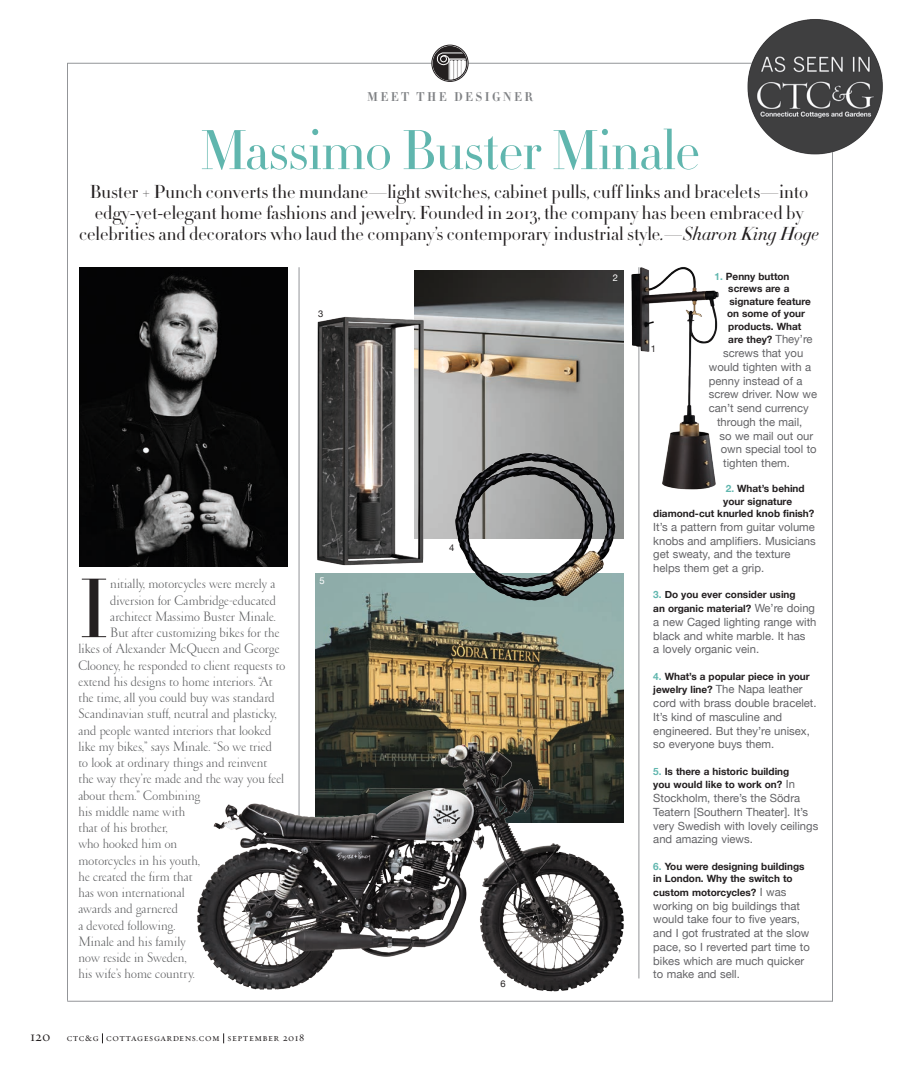
<style>
.page{position:relative;width:900px;height:1080px;background:#fff}
.page>*{position:absolute;margin:0;border:0;box-sizing:border-box;transform-origin:0 0}
.Intro_paragraph_w_dr{font:300 82.5px "HTF Didot L24";color:#231f20}
.Heading{font:300 55px "HTF Didot L24";letter-spacing:-.015em;color:#60b6ae}
.Deck{font:300 18.5px/21px "HTF Didot L24";color:#231f20;text-align:center}
.Intro_paragraph_w_dr-2{font:300 13.75px "Garamond";letter-spacing:.01em;color:#57585a}
.t1{font:13.75px "Requiem Text HTF Roman";color:#231f20}
.Slug{font:700 12.5px "HTF Didot B06";letter-spacing:.2em;color:#808285}
.t2{font:11.25px/13.8px "Helvetica Neue";color:#636366}
.t3{font:700 10px/12.5px "Helvetica Neue";color:#231f20}
.t4{font:10px "Requiem Text HTF Small Caps";letter-spacing:.05em;color:#231f20}
.t5{font:9.38px "Helvetica Neue";color:#231f20}
.number{font:9.38px "Helvetica Neue";color:#fff}
.s1{font-family:"HTF Didot B24";font-weight:700;font-size:20px}
.s2{font-style:italic}
.s3{color:#60b6ae}
.s4{font-weight:400;font-size:11.25px;color:#636366}
.s5{font-weight:700;font-size:10px;color:#231f20}
</style>
<div class="page">
<img style="left:415px;top:270px;width:194px;height:174px">
<img style="left:316px;top:587px;width:307px;height:147px">
<hr style="left:67px;top:63px;width:1px;height:938px;background:#939598">
<hr style="left:67px;top:63px;width:766px;height:1px;background:#939598">
<hr style="left:832px;top:63px;width:1px;height:939px;background:#939598">
<hr style="left:299px;top:267px;width:1px;height:718px;background:#939598">
<hr style="left:67px;top:1001px;width:766px;height:1px;background:#939598">
<div style="left:432px;top:45px;width:36px;height:37px;border:1px solid #231f20;border-radius:50%"></div>
<svg style="left:433px;top:47px;width:34px;height:33px"></svg>
<div style="left:433px;top:46px;width:34px;height:34px;border:1px solid #231f20;border-radius:50%"></div>
<hr style="left:639px;top:267px;width:1px;height:711px;background:#939598">
<img style="left:180px;top:734px;width:450px;height:268px">
<img style="left:315px;top:297px;width:135px;height:290px">
<img style="left:447px;top:444px;width:177px;height:166px">
<img style="left:609px;top:267px;width:110px;height:226px">
<img style="left:79px;top:267px;width:208px;height:299px">
<img style="left:743px;top:19px;width:140px;height:136px">
<p class="Slug" style="left:367px;top:87px;width:167px">MEET THE DESIGNER</p>
<p class="Heading" style="left:200px;top:111px;width:502px">Massimo Buster Minale</p>
<p class="Deck" style="left:79px;top:181px;width:742px">Buster <span class="s1">+</span> Punch converts the mundane—light switches, cabinet pulls, cuff links and bracelets—into edgy-yet-elegant home fashions and jewelry. Founded in 2013, the company has been embraced by celebrities and decorators who laud the company’s contemporary industrial style<span class="s2">.—Sharon King Hoge</span></p>
<p class="t5" style="left:318px;top:306px;width:7px">3</p>
<p class="Intro_paragraph_w_dr" style="left:78px;top:550px;width:33px">I</p>
<p class="Intro_paragraph_w_dr-2" style="left:110px;top:577px;width:167px">nitially, motorcycles were merely a</p>
<p class="Intro_paragraph_w_dr-2" style="left:110px;top:593px;width:167px">diversion for Cambridge-educated</p>
<p class="Intro_paragraph_w_dr-2" style="left:110px;top:609px;width:167px">architect Massimo Buster Minale.</p>
<p class="Intro_paragraph_w_dr-2" style="left:110px;top:626px;width:171px">But after customizing bikes for the</p>
<p class="Intro_paragraph_w_dr-2" style="left:78px;top:642px;width:202px">likes of Alexander McQueen and George</p>
<p class="Intro_paragraph_w_dr-2" style="left:78px;top:658px;width:209px">Clooney, he responded to client requests to</p>
<p class="Intro_paragraph_w_dr-2" style="left:78px;top:674px;width:196px">extend his designs to home interiors. “At</p>
<p class="Intro_paragraph_w_dr-2" style="left:78px;top:691px;width:198px">the time, all you could buy was standard</p>
<p class="Intro_paragraph_w_dr-2" style="left:78px;top:707px;width:200px">Scandinavian stuff, neutral and plasticky,</p>
<p class="Intro_paragraph_w_dr-2" style="left:78px;top:723px;width:194px">and people wanted interiors that looked</p>
<p class="Intro_paragraph_w_dr-2" style="left:78px;top:739px;width:195px">like my bikes,” says Minale. “So we tried</p>
<p class="Intro_paragraph_w_dr-2" style="left:78px;top:756px;width:190px">to look at ordinary things and reinvent</p>
<p class="Intro_paragraph_w_dr-2" style="left:78px;top:772px;width:207px">the way they’re made and the way you feel</p>
<p class="Intro_paragraph_w_dr-2" style="left:78px;top:788px;width:123px">about them.” Combining</p>
<p class="Intro_paragraph_w_dr-2" style="left:78px;top:804px;width:108px">his middle name with</p>
<p class="Intro_paragraph_w_dr-2" style="left:78px;top:821px;width:91px">that of his brother,</p>
<p class="Intro_paragraph_w_dr-2" style="left:78px;top:837px;width:100px">who hooked him on</p>
<p class="Intro_paragraph_w_dr-2" style="left:78px;top:853px;width:123px">motorcycles in his youth,</p>
<p class="Intro_paragraph_w_dr-2" style="left:78px;top:869px;width:116px">he created the firm that</p>
<p class="Intro_paragraph_w_dr-2" style="left:78px;top:886px;width:108px">has won international</p>
<p class="Intro_paragraph_w_dr-2" style="left:78px;top:902px;width:101px">awards and garnered</p>
<p class="Intro_paragraph_w_dr-2" style="left:78px;top:918px;width:98px">a devoted following.</p>
<p class="Intro_paragraph_w_dr-2" style="left:78px;top:934px;width:109px">Minale and his family</p>
<p class="Intro_paragraph_w_dr-2" style="left:78px;top:951px;width:110px">now reside in Sweden,</p>
<p class="Intro_paragraph_w_dr-2" style="left:78px;top:967px;width:118px">his wife’s home country.</p>
<p class="number" style="left:320px;top:573px;width:7px">5</p>
<p class="t1" style="left:30px;top:1028px;width:22px">120</p>
<p class="t4" style="left:67px;top:1032px;width:239px">ctc&amp;g cottagesgardens.com september 2018</p>
<p class="t5" style="left:449px;top:539px;width:7px">4</p>
<p class="t5" style="left:501px;top:975px;width:7px">6</p>
<p class="number" style="left:613px;top:270px;width:7px">2</p>
<p class="t3" style="left:727px;top:269px;width:85px;text-indent:-12px"><span class="s3">1.</span> Penny button screws are a signature feature on some of your products. What</p>
<p class="t3" style="left:728px;top:333px;width:86px">are they? <span class="s4">They’re</span></p>
<p class="t2" style="left:723px;top:346px;width:82px">screws that you</p>
<p class="t2" style="left:709px;top:359px;width:104px">would tighten with a</p>
<p class="t2" style="left:709px;top:373px;width:95px">penny instead of a</p>
<p class="t2" style="left:709px;top:387px;width:110px">screw driver. Now we</p>
<p class="t2" style="left:709px;top:401px;width:101px">can’t send currency</p>
<p class="t2" style="left:717px;top:414px;width:87px">through the mail,</p>
<p class="t2" style="left:720px;top:428px;width:95px">so we mail out our</p>
<p class="t2" style="left:721px;top:442px;width:97px">own special tool to</p>
<p class="t2" style="left:723px;top:456px;width:68px">tighten them.</p>
<p class="t3" style="left:726px;top:482px;width:80px"><span class="s3">2.</span> What’s behind</p>
<p class="t3" style="left:723px;top:494px;width:70px">your signature</p>
<p class="t3" style="left:653px;top:507px;width:163px">diamond-cut knurled knob finish?</p>
<p class="t2" style="left:653px;top:519px;width:164px">It’s a pattern from guitar volume knobs and amplifiers. Musicians get sweaty, and the texture helps them get a grip.</p>
<p class="t3" style="left:653px;top:588px;width:163px;line-height:13.8px"><span class="s3">3.</span> Do you ever consider using<br>an organic material? <span class="s4">We’re doing</span></p>
<p class="t2" style="left:653px;top:614px;width:165px">a new Caged lighting range with black and white marble. It has<br>a lovely organic vein.</p>
<p class="t3" style="left:653px;top:669px;width:158px"><span class="s3">4.</span> What’s a popular piece in your</p>
<p class="t2" style="left:653px;top:682px;width:165px"><span class="s5">jewelry line?</span> The Napa leather cord with brass double bracelet.<br>It’s kind of masculine and engineered. But they’re unisex, so everyone buys them.</p>
<p class="t3" style="left:653px;top:764px;width:143px;line-height:13.8px"><span class="s3">5.</span> Is there a historic building you would like to work on? <span class="s4">In</span></p>
<p class="t2" style="left:653px;top:791px;width:167px">Stockholm, there’s the Södra<br>Teatern [Southern Theater]. It’s very Swedish with lovely ceilings and amazing views.</p>
<p class="t3" style="left:653px;top:859px;width:153px"><span class="s3">6.</span> You were designing buildings in London. Why the switch to</p>
<p class="t3" style="left:653px;top:886px;width:135px">custom motorcycles? <span class="s4">I was</span></p>
<p class="t2" style="left:653px;top:898px;width:158px">working on big buildings that would take four to five years, and I got frustrated at the slow pace, so I reverted part time to bikes which are much quicker to make and sell.</p>
<p class="t5" style="left:651px;top:341px;width:7px">1</p>
</div>
